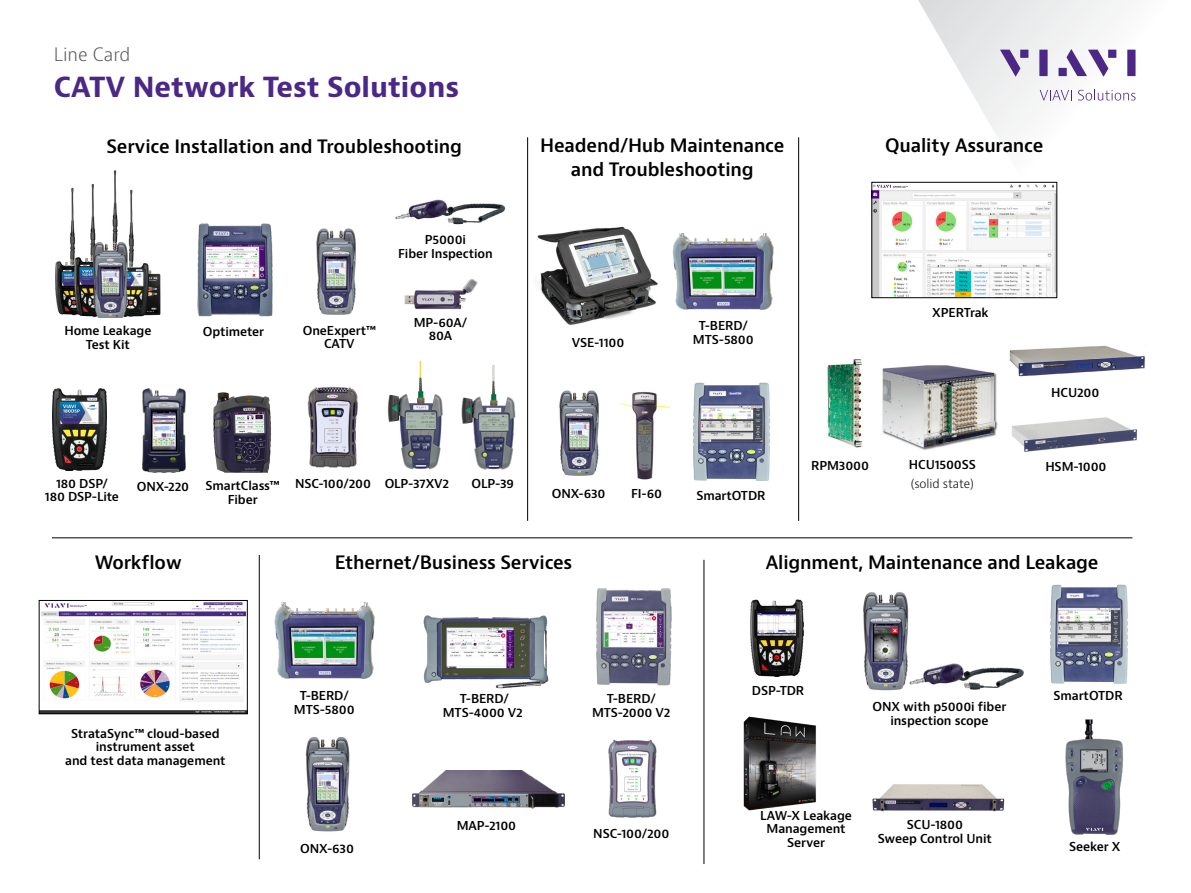
<style>
.page{position:relative;width:1191px;height:893px;background:#fff}
.page>*{position:absolute;margin:0;border:0;box-sizing:border-box;transform-origin:0 0}
.t1{font:700 27px "Bernino Sans";color:#4b2885}
.t2{font:600 18px/24px "Bernino Sans";letter-spacing:-.01em;color:#000;text-align:center}
.t3{font:300 18px "Bernino Sans";color:#58595b}
.t4{font:600 12px/13.5px "Bernino Sans";letter-spacing:-.01em;color:#000;text-align:center}
.t5{font:300 12px "Bernino Sans";letter-spacing:-.01em;color:#000}
</style>
<div class="page">
<svg style="left:799px;top:0;width:337px;height:276px"></svg>
<svg style="left:1039px;top:90px;width:32px;height:10px"></svg>
<svg style="left:1078px;top:90px;width:57px;height:11px"></svg>
<svg style="left:1000px;top:50px;width:20px;height:27px"></svg>
<div style="left:1020px;top:50px;width:8px;height:8px;background:#4b2885"></div>
<div style="left:1039px;top:50px;width:8px;height:26px;background:#4b2885"></div>
<div style="left:1108px;top:50px;width:8px;height:8px;background:#4b2885"></div>
<div style="left:1127px;top:50px;width:8px;height:26px;background:#4b2885"></div>
<svg style="left:1066px;top:49px;width:42px;height:28px"></svg>
<div style="left:1058px;top:68px;width:8px;height:8px;background:#4b2885"></div>
<hr style="left:527px;top:137px;width:1px;height:384px;background:#000">
<hr style="left:259px;top:555px;width:1px;height:304px;background:#000">
<hr style="left:703px;top:560px;width:1px;height:304px;background:#000">
<hr style="left:798px;top:137px;width:1px;height:384px;background:#000">
<img style="left:537px;top:226px;width:121px;height:99px">
<img style="left:1009px;top:345px;width:136px;height:32px">
<img style="left:559px;top:390px;width:40px;height:86px">
<img style="left:1011px;top:417px;width:126px;height:35px">
<img style="left:882px;top:365px;width:116px;height:85px">
<img style="left:827px;top:359px;width:36px;height:89px">
<img style="left:873px;top:184px;width:182px;height:112px">
<div style="left:871px;top:182px;width:186px;height:116px;border:1px solid #000"></div>
<img style="left:213px;top:392px;width:58px;height:81px">
<img style="left:316px;top:228px;width:40px;height:87px">
<img style="left:52px;top:388px;width:55px;height:82px">
<img style="left:404px;top:279px;width:74px;height:31px">
<img style="left:55px;top:170px;width:105px;height:148px">
<hr style="left:52px;top:538px;width:1080px;height:1px;background:#000">
<img style="left:41px;top:602px;width:204px;height:110px">
<div style="left:39px;top:600px;width:208px;height:114px;border:1px solid #000"></div>
<img style="left:305px;top:737px;width:45px;height:95px">
<img style="left:274px;top:603px;width:101px;height:76px">
<img style="left:743px;top:716px;width:73px;height:95px">
<img style="left:1065px;top:719px;width:58px;height:116px">
<img style="left:863px;top:592px;width:46px;height:99px">
<div style="left:873px;top:624px;width:24px;height:37px;background:#000"></div>
<img style="left:874px;top:624px;width:23px;height:37px">
<img style="left:908px;top:656px;width:116px;height:35px">
<img style="left:872px;top:784px;width:133px;height:28px">
<img style="left:143px;top:389px;width:42px;height:83px">
<img style="left:608px;top:739px;width:49px;height:79px">
<img style="left:395px;top:199px;width:111px;height:26px">
<img style="left:750px;top:600px;width:54px;height:76px">
<img style="left:412px;top:771px;width:152px;height:38px">
<img style="left:672px;top:233px;width:102px;height:77px">
<img style="left:621px;top:391px;width:48px;height:89px">
<img style="left:693px;top:382px;width:77px;height:99px">
<img style="left:197px;top:223px;width:76px;height:94px">
<img style="left:307px;top:386px;width:51px;height:82px">
<img style="left:387px;top:361px;width:56px;height:109px">
<img style="left:461px;top:365px;width:68px;height:112px">
<img style="left:1050px;top:584px;width:78px;height:100px">
<img style="left:423px;top:615px;width:126px;height:74px">
<img style="left:596px;top:588px;width:76px;height:97px">
<h2 class="t3" style="left:54px;top:43px;width:78px">Line Card</h2>
<h1 class="t1" style="left:54px;top:70px;width:407px">CATV Network Test Solutions</h1>
<h2 class="t2" style="left:106px;top:135px;width:357px">Service Installation and Troubleshooting</h2>
<h2 class="t2" style="left:885px;top:134px;width:160px">Quality Assurance</h2>
<h2 class="t2" style="left:540px;top:134px;width:246px">Headend/Hub Maintenance and Troubleshooting</h2>
<p class="t4" style="left:398px;top:233px;width:96px">P5000i<br>Fiber Inspection</p>
<p class="t4" style="left:64px;top:324px;width:89px">Home Leakage<br>Test Kit</p>
<p class="t4" style="left:203px;top:325px;width:63px">Optimeter</p>
<p class="t4" style="left:303px;top:324px;width:75px">OneExpert™<br>CATV</p>
<p class="t4" style="left:414px;top:316px;width:55px">MP-60A/<br>80A</p>
<p class="t4" style="left:572px;top:336px;width:54px">VSE-1100</p>
<p class="t4" style="left:693px;top:319px;width:62px">T-BERD/<br>MTS-5800</p>
<p class="t4" style="left:932px;top:306px;width:58px">XPERTrak</p>
<p class="t4" style="left:1051px;top:386px;width:50px">HCU200</p>
<p class="t4" style="left:45px;top:477px;width:76px">180 DSP/<br>180 DSP-Lite</p>
<p class="t4" style="left:137px;top:480px;width:54px">ONX-220</p>
<p class="t4" style="left:205px;top:480px;width:76px">SmartClass™<br>Fiber</p>
<p class="t4" style="left:295px;top:477px;width:156px">NSC-100/200 OLP-37XV2</p>
<p class="t4" style="left:471px;top:477px;width:44px">OLP-39</p>
<p class="t4" style="left:552px;top:487px;width:55px">ONX-630</p>
<p class="t4" style="left:631px;top:487px;width:32px">FI-60</p>
<p class="t4" style="left:696px;top:489px;width:71px">SmartOTDR</p>
<p class="t4" style="left:811px;top:459px;width:59px">RPM3000</p>
<p class="t4" style="left:909px;top:459px;width:68px">HCU1500SS</p>
<p class="t4" style="left:1045px;top:461px;width:63px">HSM-1000</p>
<p class="t5" style="left:911px;top:476px;width:64px">(solid state)</p>
<h2 class="t2" style="left:95px;top:551px;width:89px">Workflow</h2>
<h2 class="t2" style="left:335px;top:551px;width:239px">Ethernet/Business Services</h2>
<h2 class="t2" style="left:766px;top:551px;width:334px">Alignment, Maintenance and Leakage</h2>
<p class="t4" style="left:65px;top:727px;width:162px">StrataSync™ cloud-based instrument asset<br>and test data management</p>
<p class="t4" style="left:294px;top:689px;width:62px">T-BERD/<br>MTS-5800</p>
<p class="t4" style="left:300px;top:842px;width:55px">ONX-630</p>
<p class="t4" style="left:752px;top:684px;width:54px">DSP-TDR</p>
<p class="t4" style="left:460px;top:693px;width:51px">T-BERD/</p>
<p class="t4" style="left:1053px;top:689px;width:71px">SmartOTDR</p>
<p class="t4" style="left:443px;top:706px;width:82px">MTS-4000 V2</p>
<p class="t4" style="left:592px;top:693px;width:80px">T-BERD/<br>MTS-2000 V2</p>
<p class="t4" style="left:872px;top:700px;width:135px">ONX with p5000i fiber inspection scope</p>
<p class="t4" style="left:457px;top:819px;width:61px">MAP-2100</p>
<p class="t4" style="left:593px;top:827px;width:78px">NSC-100/200</p>
<p class="t4" style="left:760px;top:809px;width:93px">LAW-X Leakage<br>Management<br>Server</p>
<p class="t4" style="left:877px;top:819px;width:116px">SCU-1800<br>Sweep Control Unit</p>
<p class="t4" style="left:1069px;top:840px;width:53px">Seeker X</p>
</div>
